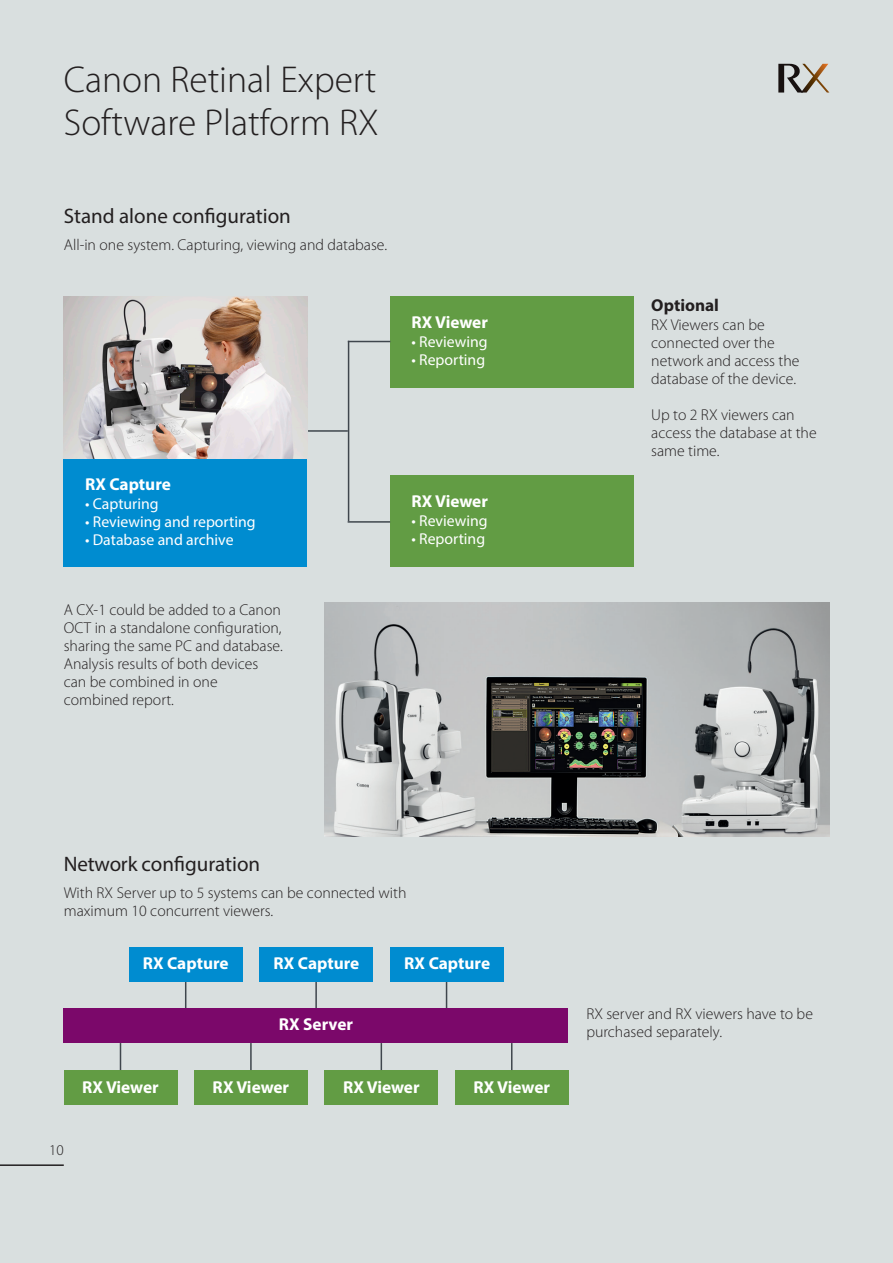
<style>
.page{position:relative;width:893px;height:1263px;background:#d9dfdf}
.page>*{position:absolute;margin:0;border:0;box-sizing:border-box;transform-origin:0 0}
.t1{font:300 37.5px "Myriad Pro";color:#231f20}
.Kop_02{font:21px "Myriad Pro";color:#231f20}
.tekst_in_blokje_WIT{font:700 17.25px "Myriad Pro";color:#fff}
.t2{font:700 17.25px "Myriad Pro";color:#231f20}
.t3{font:300 15.75px/18px "Myriad Pro";color:#231f20}
.tekst_in_blokje_WIT-2{font:15.75px "Myriad Pro";color:#fff}
.t4{font:300 15px "Myriad Pro";color:#231f20}
</style>
<div class="page">
<img style="left:325px;top:603px;width:504px;height:234px">
<svg style="left:778px;top:64px;width:51px;height:29px"></svg>
<hr style="left:0;top:1164px;width:64px;height:2px;background:#231f20">
<div style="left:64px;top:1070px;width:113px;height:35px;background:#629c44"></div>
<div style="left:194px;top:1070px;width:114px;height:35px;background:#629c44"></div>
<div style="left:325px;top:1070px;width:113px;height:35px;background:#629c44"></div>
<div style="left:455px;top:1070px;width:113px;height:35px;background:#629c44"></div>
<svg style="left:120px;top:1043px;width:1px;height:27px"></svg>
<hr style="left:250px;top:1043px;width:2px;height:27px;background:#3f464d">
<svg style="left:381px;top:1043px;width:1px;height:27px"></svg>
<svg style="left:511px;top:1043px;width:1px;height:27px"></svg>
<svg style="left:185px;top:982px;width:1px;height:26px"></svg>
<hr style="left:315px;top:981px;width:2px;height:27px;background:#3f464d">
<svg style="left:446px;top:982px;width:1px;height:26px"></svg>
<div style="left:64px;top:1008px;width:504px;height:35px;background:#7b086a"></div>
<div style="left:390px;top:947px;width:114px;height:35px;background:#008cd0"></div>
<div style="left:129px;top:947px;width:113px;height:35px;background:#008cd0"></div>
<div style="left:260px;top:947px;width:113px;height:35px;background:#008cd0"></div>
<div style="left:390px;top:297px;width:243px;height:91px;background:#629c44"></div>
<div style="left:390px;top:476px;width:243px;height:91px;background:#629c44"></div>
<hr style="left:348px;top:341px;width:1px;height:180px;background:#3f464d">
<hr style="left:348px;top:341px;width:42px;height:1px;background:#3f464d">
<hr style="left:348px;top:521px;width:42px;height:2px;background:#3f464d">
<hr style="left:305px;top:430px;width:43px;height:2px;background:#3f464d">
<div style="left:64px;top:459px;width:243px;height:108px;background:#008cd0"></div>
<img style="left:64px;top:297px;width:243px;height:162px">
<p class="t1" style="left:64px;top:59px;width:314px">Canon Retinal Expert</p>
<p class="t1" style="left:64px;top:102px;width:316px">Software Platform RX</p>
<p class="Kop_02" style="left:64px;top:203px;width:229px">Stand alone configuration</p>
<p class="t3" style="left:64px;top:236px;width:325px">All-in one system. Capturing, viewing and database.</p>
<p class="tekst_in_blokje_WIT" style="left:411px;top:311px;width:78px">RX Viewer</p>
<p class="tekst_in_blokje_WIT-2" style="left:411px;top:332px;width:78px">• Reviewing</p>
<p class="tekst_in_blokje_WIT-2" style="left:411px;top:350px;width:75px">• Reporting</p>
<p class="tekst_in_blokje_WIT" style="left:85px;top:473px;width:87px">RX Capture</p>
<p class="tekst_in_blokje_WIT-2" style="left:85px;top:494px;width:75px">• Capturing</p>
<p class="tekst_in_blokje_WIT-2" style="left:85px;top:512px;width:172px">• Reviewing and reporting</p>
<p class="tekst_in_blokje_WIT-2" style="left:85px;top:530px;width:150px">• Database and archive</p>
<p class="t3" style="left:64px;top:601px;width:221px">A CX-1 could be added to a Canon<br>OCT in a standalone configuration, sharing the same PC and database.</p>
<p class="t3" style="left:64px;top:655px;width:196px">Analysis results of both devices</p>
<p class="t3" style="left:64px;top:673px;width:155px">can be combined in one</p>
<p class="t3" style="left:64px;top:691px;width:112px">combined report.</p>
<p class="tekst_in_blokje_WIT" style="left:411px;top:490px;width:78px">RX Viewer</p>
<p class="tekst_in_blokje_WIT-2" style="left:411px;top:511px;width:78px">• Reviewing</p>
<p class="tekst_in_blokje_WIT-2" style="left:411px;top:529px;width:75px">• Reporting</p>
<p class="t2" style="left:651px;top:294px;width:69px">Optional</p>
<p class="t3" style="left:651px;top:316px;width:150px">RX Viewers can be connected over the network and access the database of the device.</p>
<p class="t3" style="left:651px;top:406px;width:167px">Up to 2 RX viewers can access the database at the same time.</p>
<p class="Kop_02" style="left:64px;top:851px;width:198px">Network configuration</p>
<p class="t3" style="left:64px;top:884px;width:344px">With RX Server up to 5 systems can be connected with maximum 10 concurrent viewers.</p>
<p class="tekst_in_blokje_WIT" style="left:143px;top:952px;width:87px">RX Capture</p>
<p class="tekst_in_blokje_WIT" style="left:273px;top:952px;width:87px">RX Capture</p>
<p class="tekst_in_blokje_WIT" style="left:404px;top:952px;width:87px">RX Capture</p>
<p class="tekst_in_blokje_WIT" style="left:279px;top:1013px;width:76px">RX Server</p>
<p class="tekst_in_blokje_WIT" style="left:82px;top:1076px;width:78px">RX Viewer</p>
<p class="tekst_in_blokje_WIT" style="left:213px;top:1076px;width:78px">RX Viewer</p>
<p class="tekst_in_blokje_WIT" style="left:343px;top:1076px;width:78px">RX Viewer</p>
<p class="tekst_in_blokje_WIT" style="left:473px;top:1076px;width:78px">RX Viewer</p>
<p class="t4" style="left:49px;top:1142px;width:16px">10</p>
<p class="t3" style="left:586px;top:1005px;width:228px">RX server and RX viewers have to be purchased separately.</p>
</div>
